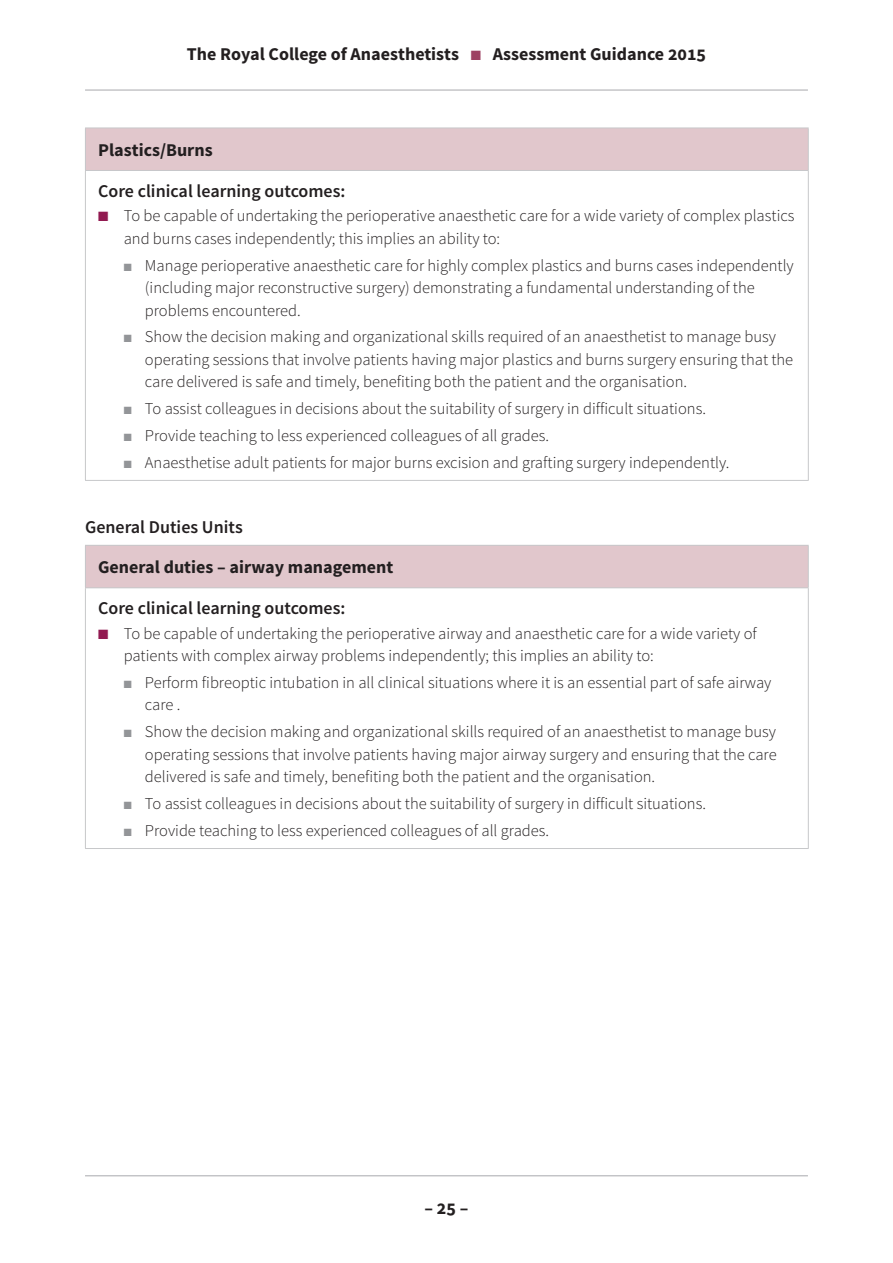
<style>
.page{position:relative;width:893px;height:1263px;background:#fff}
.page>*{position:absolute;margin:0;border:0;box-sizing:border-box;transform-origin:0 0}
.t1{font:700 18px "Source Sans Pro";color:#231f20}
.t2{font:600 18px "Source Sans Pro";color:#231f20}
.t3{font:300 16.5px/22.5px "Source Sans Pro";color:#231f20}
.s1{color:#9d4062}
.s2{color:#921a51}
.s3{color:#939598}
</style>
<div class="page">
<hr style="left:85px;top:1175px;width:723px;height:1px;background:#a8a9ad">
<hr style="left:85px;top:90px;width:723px;height:1px;background:#a8a9ad">
<div style="left:85px;top:128px;width:723px;height:42px;background:#e1c7cc"></div>
<hr style="left:85px;top:171px;width:1px;height:309px;background:#c7c8ca">
<hr style="left:808px;top:171px;width:1px;height:309px;background:#c7c8ca">
<hr style="left:85px;top:128px;width:724px;height:1px;background:#c7c8ca">
<hr style="left:85px;top:128px;width:1px;height:42px;background:#c7c8ca">
<hr style="left:808px;top:128px;width:1px;height:42px;background:#c7c8ca">
<hr style="left:85px;top:170px;width:724px;height:1px;background:#c7c8ca">
<hr style="left:85px;top:480px;width:724px;height:1px;background:#c7c8ca">
<div style="left:85px;top:545px;width:723px;height:43px;background:#e1c7cc"></div>
<hr style="left:85px;top:588px;width:1px;height:260px;background:#c7c8ca">
<hr style="left:808px;top:588px;width:1px;height:260px;background:#c7c8ca">
<hr style="left:85px;top:545px;width:724px;height:1px;background:#c7c8ca">
<hr style="left:85px;top:546px;width:1px;height:41px;background:#c7c8ca">
<hr style="left:808px;top:546px;width:1px;height:41px;background:#c7c8ca">
<hr style="left:85px;top:587px;width:724px;height:1px;background:#c7c8ca">
<hr style="left:85px;top:848px;width:724px;height:1px;background:#c7c8ca">
<p class="t1" style="left:187px;top:42px;width:521px">The Royal College of Anaesthetists <span class="s1">■</span> Assessment Guidance 2015</p>
<p class="t1" style="left:98px;top:138px;width:116px">Plastics/Burns</p>
<p class="t2" style="left:98px;top:179px;width:249px">Core clinical learning outcomes:</p>
<p class="t3" style="left:124px;top:205px;width:672px;text-indent:-26px"><span class="s2">■</span> To be capable of undertaking the perioperative anaesthetic care for a wide variety of complex plastics and burns cases independently; this implies an ability to:</p>
<p class="t3" style="left:145px;top:254px;width:650px;text-indent:-21px"><span class="s3">■</span> Manage perioperative anaesthetic care for highly complex plastics and burns cases independently (including major reconstructive surgery) demonstrating a fundamental understanding of the problems encountered.</p>
<p class="t3" style="left:145px;top:326px;width:650px;text-indent:-21px"><span class="s3">■</span> Show the decision making and organizational skills required of an anaesthetist to manage busy operating sessions that involve patients having major plastics and burns surgery ensuring that the care delivered is safe and timely, benefiting both the patient and the organisation.</p>
<p class="t3" style="left:124px;top:397px;width:584px"><span class="s3">■</span> To assist colleagues in decisions about the suitability of surgery in difficult situations.</p>
<p class="t3" style="left:124px;top:424px;width:427px"><span class="s3">■</span> Provide teaching to less experienced colleagues of all grades.</p>
<p class="t3" style="left:124px;top:451px;width:607px"><span class="s3">■</span> Anaesthetise adult patients for major burns excision and grafting surgery independently.</p>
<p class="t2" style="left:85px;top:515px;width:159px">General Duties Units</p>
<p class="t1" style="left:98px;top:556px;width:297px">General duties – airway management</p>
<p class="t2" style="left:98px;top:597px;width:249px">Core clinical learning outcomes:</p>
<p class="t3" style="left:124px;top:622px;width:635px;text-indent:-26px"><span class="s2">■</span> To be capable of undertaking the perioperative airway and anaesthetic care for a wide variety of patients with complex airway problems independently; this implies an ability to:</p>
<p class="t3" style="left:145px;top:671px;width:628px;text-indent:-21px"><span class="s3">■</span> Perform fibreoptic intubation in all clinical situations where it is an essential part of safe airway care .</p>
<p class="t3" style="left:145px;top:721px;width:633px;text-align:justify;text-indent:-21px"><span class="s3">■</span> Show the decision making and organizational skills required of an anaesthetist to manage busy operating sessions that involve patients having major airway surgery and ensuring that the care delivered is safe and timely, benefiting both the patient and the organisation.</p>
<p class="t3" style="left:124px;top:792px;width:584px"><span class="s3">■</span> To assist colleagues in decisions about the suitability of surgery in difficult situations.</p>
<p class="t3" style="left:124px;top:819px;width:427px"><span class="s3">■</span> Provide teaching to less experienced colleagues of all grades.</p>
<p class="t1" style="left:425px;top:1197px;width:45px">– 25 –</p>
</div>
